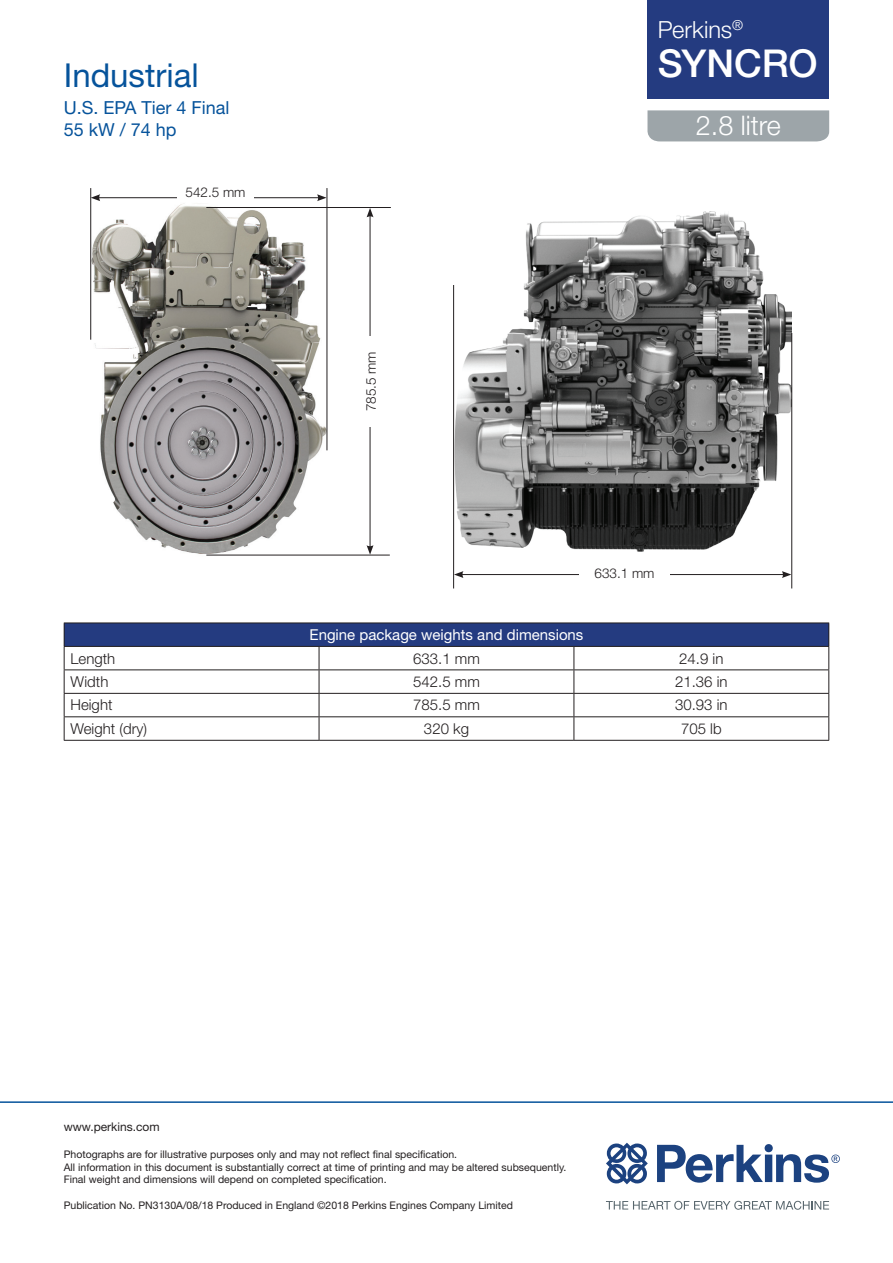
<style>
.page{position:relative;width:893px;height:1263px;background:#fff}
.page>*{position:absolute;margin:0;border:0;box-sizing:border-box;transform-origin:0 0}
.t1{font:500 38.4px "Helvetica Neue LT Pro";letter-spacing:-.005em;color:#fff}
.t2{font:33px "Helvetica Neue LT Pro";color:#06539b}
.t3{font:300 27px "Helvetica Neue LT Pro";color:#fff}
.t4{font:300 23.7px "Helvetica Neue LT Pro";color:#fff}
.t5{font:18px/21.6px "Helvetica Neue LT Pro";color:#06539b}
.t6{font:300 15px "Helvetica Neue LT Pro";color:#231f20}
.t7{font:15px "Helvetica Neue LT Pro";color:#fff}
.t8{font:300 13.5px "Helvetica Neue LT Pro";color:#231f20}
.t9{font:12px "Helvetica Neue LT Pro";color:#231f20}
.t10{font:10.5px/12.6px "Helvetica Neue LT Pro";color:#231f20}
</style>
<div class="page">
<svg style="left:606px;top:1201px;width:223px;height:9px"></svg>
<svg style="left:606px;top:1143px;width:42px;height:41px"></svg>
<svg style="left:657px;top:1144px;width:183px;height:39px"></svg>
<div style="left:647px;top:110px;width:182px;height:31px;background:#9da5a9"></div>
<div style="left:647px;top:0;width:182px;height:99px;background:#243b80"></div>
<img style="left:454px;top:212px;width:337px;height:360px">
<hr style="left:461px;top:574px;width:323px;height:1px;background:#231f20">
<svg style="left:454px;top:571px;width:9px;height:7px"></svg>
<svg style="left:782px;top:571px;width:9px;height:7px"></svg>
<div style="left:579px;top:561px;width:91px;height:23px;background:#fff"></div>
<hr style="left:453px;top:285px;width:1px;height:303px;background:#231f20">
<hr style="left:791px;top:333px;width:1px;height:255px;background:#231f20">
<img style="left:91px;top:198px;width:245px;height:357px">
<hr style="left:98px;top:197px;width:221px;height:1px;background:#231f20">
<svg style="left:91px;top:194px;width:9px;height:7px"></svg>
<svg style="left:317px;top:194px;width:10px;height:7px"></svg>
<hr style="left:370px;top:215px;width:1px;height:333px;background:#231f20">
<svg style="left:367px;top:208px;width:6px;height:9px"></svg>
<svg style="left:367px;top:545px;width:6px;height:10px"></svg>
<hr style="left:206px;top:555px;width:184px;height:1px;background:#231f20">
<hr style="left:206px;top:207px;width:185px;height:1px;background:#231f20">
<hr style="left:327px;top:188px;width:1px;height:262px;background:#231f20">
<hr style="left:90px;top:188px;width:1px;height:152px;background:#231f20">
<div style="left:361px;top:336px;width:20px;height:91px;background:#fff"></div>
<div style="left:177px;top:184px;width:77px;height:17px;background:#fff"></div>
<hr style="left:0;top:1101px;width:893px;height:2px;background:#06539b">
<div style="left:64px;top:623px;width:765px;height:23px;background:#243b80"></div>
<svg style="left:65px;top:647px;width:763px;height:93px"></svg>
<hr style="left:319px;top:646px;width:255px;height:1px;background:#231f20">
<hr style="left:574px;top:646px;width:255px;height:1px;background:#231f20">
<hr style="left:319px;top:669px;width:255px;height:1px;background:#231f20">
<hr style="left:574px;top:669px;width:255px;height:1px;background:#231f20">
<hr style="left:64px;top:693px;width:255px;height:1px;background:#231f20">
<hr style="left:319px;top:693px;width:255px;height:1px;background:#231f20">
<hr style="left:574px;top:693px;width:255px;height:1px;background:#231f20">
<hr style="left:64px;top:716px;width:255px;height:1px;background:#231f20">
<hr style="left:319px;top:716px;width:255px;height:1px;background:#231f20">
<hr style="left:574px;top:716px;width:255px;height:1px;background:#231f20">
<svg style="left:574px;top:647px;width:1px;height:93px"></svg>
<hr style="left:64px;top:740px;width:255px;height:1px;background:#231f20">
<hr style="left:64px;top:622px;width:255px;height:1px;background:#231f20">
<hr style="left:319px;top:622px;width:255px;height:1px;background:#231f20">
<hr style="left:574px;top:622px;width:255px;height:1px;background:#231f20">
<svg style="left:319px;top:647px;width:1px;height:93px"></svg>
<svg style="left:828px;top:623px;width:1px;height:117px"></svg>
<hr style="left:319px;top:740px;width:255px;height:1px;background:#231f20">
<hr style="left:574px;top:740px;width:255px;height:1px;background:#231f20">
<hr style="left:64px;top:646px;width:255px;height:1px;background:#231f20">
<svg style="left:64px;top:623px;width:1px;height:117px"></svg>
<hr style="left:64px;top:669px;width:255px;height:1px;background:#231f20">
<h2 class="t2" style="left:64px;top:55px;width:137px">Industrial</h2>
<h3 class="t5" style="left:64px;top:97px;width:167px">U.S. EPA Tier 4 Final<br>55 kW / 74 hp</h3>
<p class="t8" style="left:186px;top:184px;width:62px">542.5 mm</p>
<h3 class="t4" style="left:658px;top:15px;width:87px">Perkins<sup>®</sup></h3>
<h1 class="t1" style="left:658px;top:40px;width:161px">SYNCRO</h1>
<h3 class="t3" style="left:696px;top:109px;width:87px">2.8 litre</h3>
<p class="t8" style="left:363px;top:411px;width:62px;rotate:-90deg">785.5 mm</p>
<p class="t8" style="left:594px;top:564px;width:62px">633.1 mm</p>
<h3 class="t7" style="left:309px;top:625px;width:275px">Engine package weights and dimensions</h3>
<h3 class="t6" style="left:71px;top:649px;width:46px">Length</h3>
<h3 class="t6" style="left:413px;top:649px;width:68px">633.1 mm</h3>
<h3 class="t6" style="left:679px;top:649px;width:46px">24.9 in</h3>
<h3 class="t6" style="left:71px;top:672px;width:39px">Width</h3>
<h3 class="t6" style="left:413px;top:672px;width:68px">542.5 mm</h3>
<h3 class="t6" style="left:675px;top:672px;width:54px">21.36 in</h3>
<h3 class="t6" style="left:71px;top:696px;width:43px">Height</h3>
<h3 class="t6" style="left:413px;top:696px;width:68px">785.5 mm</h3>
<h3 class="t6" style="left:675px;top:696px;width:54px">30.93 in</h3>
<h3 class="t6" style="left:71px;top:719px;width:78px">Weight (dry)</h3>
<h3 class="t6" style="left:424px;top:719px;width:47px">320 kg</h3>
<h3 class="t6" style="left:681px;top:719px;width:42px">705 lb</h3>
<p class="t9" style="left:64px;top:1119px;width:97px">www.perkins.com</p>
<p class="t10" style="left:64px;top:1148px;width:504px">Photographs are for illustrative purposes only and may not reflect final specification.<br>All information in this document is substantially correct at time of printing and may be altered subsequently.<br>Final weight and dimensions will depend on completed specification.</p>
<p class="t10" style="left:64px;top:1198px;width:451px">Publication No. PN3130A/08/18 Produced in England ©2018 Perkins Engines Company Limited</p>
</div>
